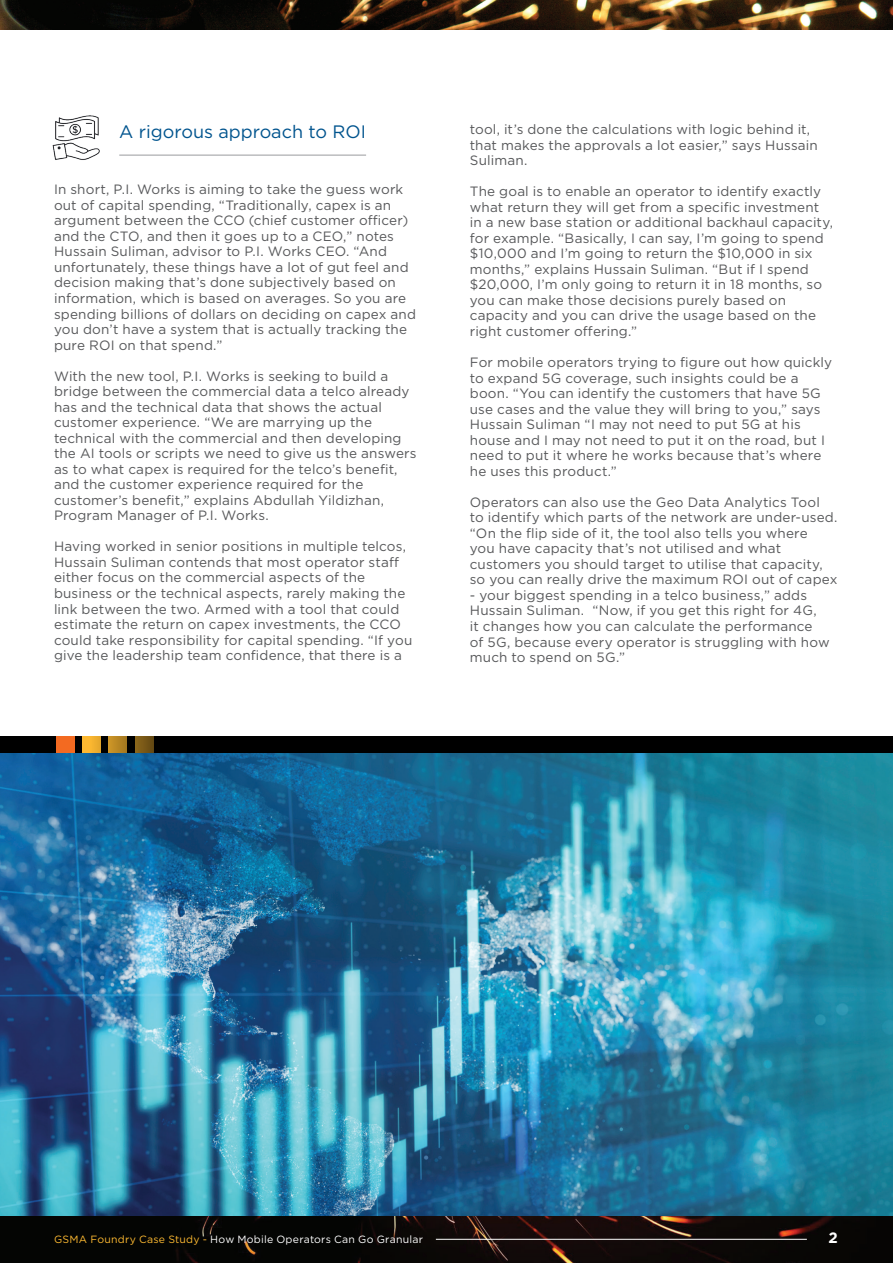
<style>
.page{position:relative;width:893px;height:1263px;background:#fff}
.page>*{position:absolute;margin:0;border:0;box-sizing:border-box;transform-origin:0 0}
.t1{font:18px "Gotham";color:#00548e}
.t2{font:700 15px "Gotham";color:#fff}
.t3{font:13.5px/15.6px "Gotham";letter-spacing:.01em;color:#57585a}
.t4{font:10.5px "Gotham";letter-spacing:.025em;color:#fff}
.s1{color:#fdb931}
</style>
<div class="page">
<img style="left:0;top:753px;width:893px;height:463px">
<img style="left:0;top:1216px;width:893px;height:47px">
<img style="left:0;top:0;width:893px;height:29px">
<hr style="left:119px;top:155px;width:247px;height:1px;background:#999b9e">
<div style="left:0;top:736px;width:893px;height:17px;background:#000"></div>
<div style="left:56px;top:736px;width:18px;height:17px;background:#f36a21"></div>
<svg style="left:82px;top:736px;width:19px;height:17px"></svg>
<svg style="left:108px;top:736px;width:19px;height:17px"></svg>
<svg style="left:135px;top:736px;width:18px;height:17px"></svg>
<img style="left:52px;top:115px;width:48px;height:45px">
<hr style="left:436px;top:1239px;width:371px;height:1px;background:#fff">
<h1 class="t1" style="left:119px;top:120px;width:248px">A rigorous approach to ROI</h1>
<p class="t3" style="left:54px;top:181px;width:364px">In short, P.I. Works is aiming to take the guess work out of capital spending, “Traditionally, capex is an argument between the CCO (chief customer officer) and the CTO, and then it goes up to a CEO,” notes Hussain Suliman, advisor to P.I. Works CEO. “And unfortunately, these things have a lot of gut feel and decision making that’s done subjectively based on information, which is based on averages. So you are spending billions of dollars on deciding on capex and you don’t have a system that is actually tracking the pure ROI on that spend.”</p>
<p class="t3" style="left:54px;top:368px;width:364px">With the new tool, P.I. Works is seeking to build a bridge between the commercial data a telco already has and the technical data that shows the actual customer experience. “We are marrying up the technical with the commercial and then developing the AI tools or scripts we need to give us the answers as to what capex is required for the telco’s benefit, and the customer experience required for the customer’s benefit,” explains Abdullah Yildizhan, Program Manager of P.I. Works.</p>
<p class="t3" style="left:54px;top:538px;width:360px">Having worked in senior positions in multiple telcos, Hussain Suliman contends that most operator staff either focus on the commercial aspects of the business or the technical aspects, rarely making the link between the two. Armed with a tool that could estimate the return on capex investments, the CCO could take responsibility for capital spending. “If you give the leadership team confidence, that there is a</p>
<p class="t3" style="left:470px;top:121px;width:349px">tool, it’s done the calculations with logic behind it, that makes the approvals a lot easier,” says Hussain<br>Suliman.</p>
<p class="t3" style="left:470px;top:183px;width:365px">The goal is to enable an operator to identify exactly what return they will get from a specific investment in a new base station or additional backhaul capacity, for example. “Basically, I can say, I’m going to spend $10,000 and I’m going to return the $10,000 in six months,” explains Hussain Suliman. “But if I spend $20,000, I’m only going to return it in 18 months, so you can make those decisions purely based on capacity and you can drive the usage based on the right customer offering.”</p>
<p class="t3" style="left:470px;top:354px;width:364px">For mobile operators trying to figure out how quickly to expand 5G coverage, such insights could be a boon. “You can identify the customers that have 5G use cases and the value they will bring to you,” says Hussain Suliman “I may not need to put 5G at his house and I may not need to put it on the road, but I need to put it where he works because that’s where he uses this product.”</p>
<p class="t3" style="left:470px;top:494px;width:369px">Operators can also use the Geo Data Analytics Tool<br>to identify which parts of the network are under-used. “On the flip side of it, the tool also tells you where<br>you have capacity that’s not utilised and what customers you should target to utilise that capacity, so you can really drive the maximum ROI out of capex</p>
<p class="t3" style="left:470px;top:587px;width:361px">- your biggest spending in a telco business,” adds Hussain Suliman. “Now, if you get this right for 4G,<br>it changes how you can calculate the performance<br>of 5G, because every operator is struggling with how much to spend on 5G.”</p>
<p class="t4" style="left:54px;top:1233px;width:370px"><span class="s1">GSMA Foundry Case Study -</span> How Mobile Operators Can Go Granular</p>
<p class="t2" style="left:828px;top:1227px;width:11px">2</p>
</div>
